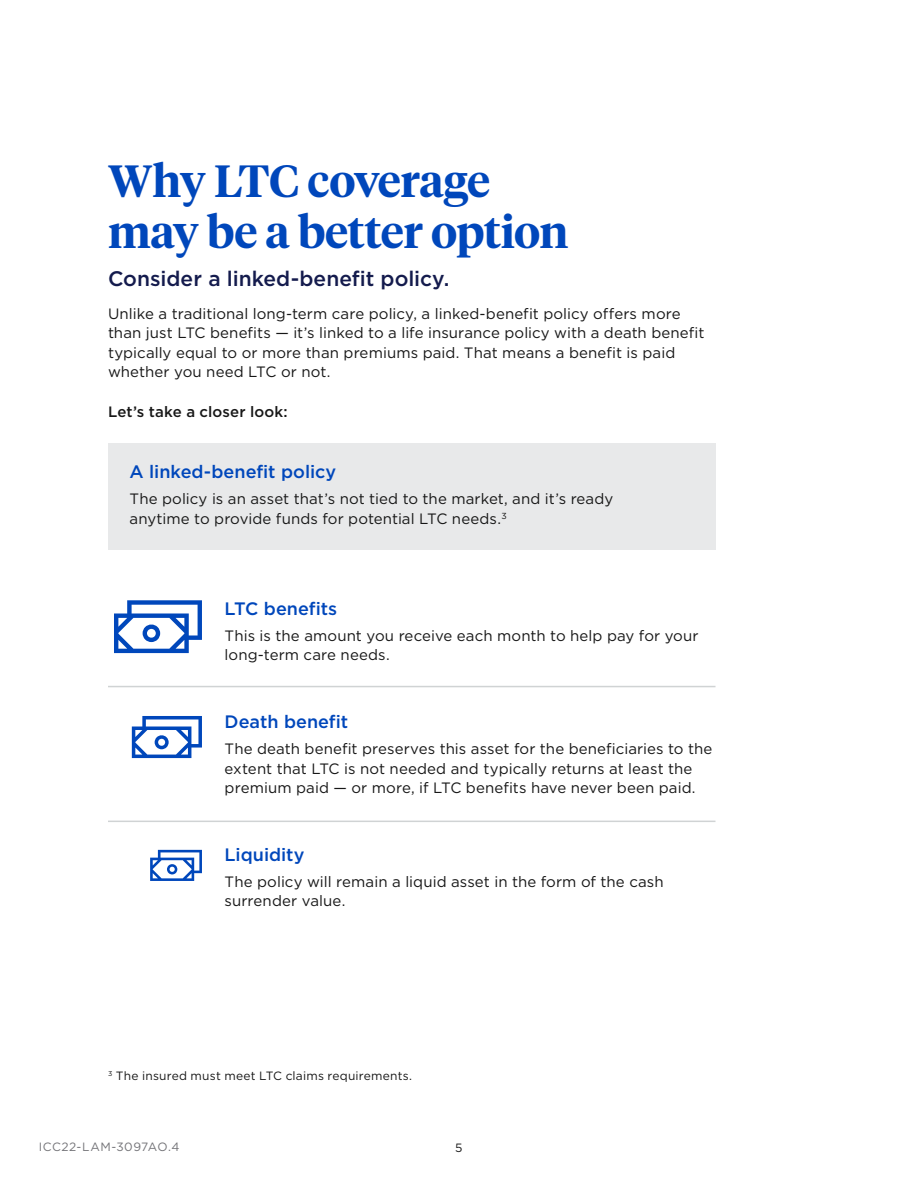
<style>
.page{position:relative;width:918px;height:1188px;background:#fff}
.page>*{position:absolute;margin:0;border:0;box-sizing:border-box;transform-origin:0 0}
.h1_inside{font:600 45px/51px "Tiempos Headline";letter-spacing:-.01em;color:#0047bb}
.h2_subhead_14_16{font:500 21px "Gotham";color:#141b4d}
.h3_12_14_vibrant_blu{font:500 18px "Gotham";color:#0047bb}
.p_10_13_body{font:15px/19.5px "Gotham";letter-spacing:.005em;color:#171717}
.p_10_13_body-2{font:500 15px "Gotham";letter-spacing:.005em;color:#171717}
.footnote{font:12px "Gotham";letter-spacing:.015em;color:#171717}
.t1{font:12px "Gotham";letter-spacing:.04em;color:#747478}
</style>
<div class="page">
<div style="left:108px;top:443px;width:608px;height:106px;background:#e8e9ea"></div>
<svg style="left:114px;top:600px;width:88px;height:53px"></svg>
<svg style="left:132px;top:716px;width:70px;height:42px"></svg>
<svg style="left:150px;top:850px;width:52px;height:31px"></svg>
<hr style="left:108px;top:686px;width:608px;height:1px;background:#d0d3d4">
<hr style="left:108px;top:821px;width:608px;height:1px;background:#d0d3d4">
<h1 class="h1_inside" style="left:108px;top:154px;width:462px">Why LTC coverage may be a better option</h1>
<h2 class="h2_subhead_14_16" style="left:108px;top:265px;width:343px">Consider a linked-benefit policy.</h2>
<p class="p_10_13_body" style="left:108px;top:304px;width:598px">Unlike a traditional long-term care policy, a linked-benefit policy offers more than just LTC benefits — it’s linked to a life insurance policy with a death benefit typically equal to or more than premiums paid. That means a benefit is paid whether you need LTC or not.</p>
<p class="p_10_13_body-2" style="left:108px;top:402px;width:181px">Let’s take a closer look:</p>
<h3 class="h3_12_14_vibrant_blu" style="left:130px;top:460px;width:208px">A linked-benefit policy</h3>
<p class="p_10_13_body" style="left:130px;top:489px;width:485px">The policy is an asset that’s not tied to the market, and it’s ready anytime to provide funds for potential LTC needs.<sup>3</sup></p>
<h3 class="h3_12_14_vibrant_blu" style="left:225px;top:597px;width:114px">LTC benefits</h3>
<p class="p_10_13_body" style="left:225px;top:626px;width:475px">This is the amount you receive each month to help pay for your long-term care needs.</p>
<h3 class="h3_12_14_vibrant_blu" style="left:225px;top:710px;width:125px">Death benefit</h3>
<p class="p_10_13_body" style="left:225px;top:739px;width:489px">The death benefit preserves this asset for the beneficiaries to the extent that LTC is not needed and typically returns at least the premium paid — or more, if LTC benefits have never been paid.</p>
<h3 class="h3_12_14_vibrant_blu" style="left:225px;top:843px;width:81px">Liquidity</h3>
<p class="p_10_13_body" style="left:225px;top:872px;width:441px">The policy will remain a liquid asset in the form of the cash surrender value.</p>
<p class="footnote" style="left:108px;top:1068px;width:306px"><sup>3</sup> The insured must meet LTC claims requirements.</p>
<p class="t1" style="left:39px;top:1139px;width:142px">ICC22-LAM-3097AO.4</p>
<p class="footnote" style="left:455px;top:1140px;width:9px">5</p>
</div>
